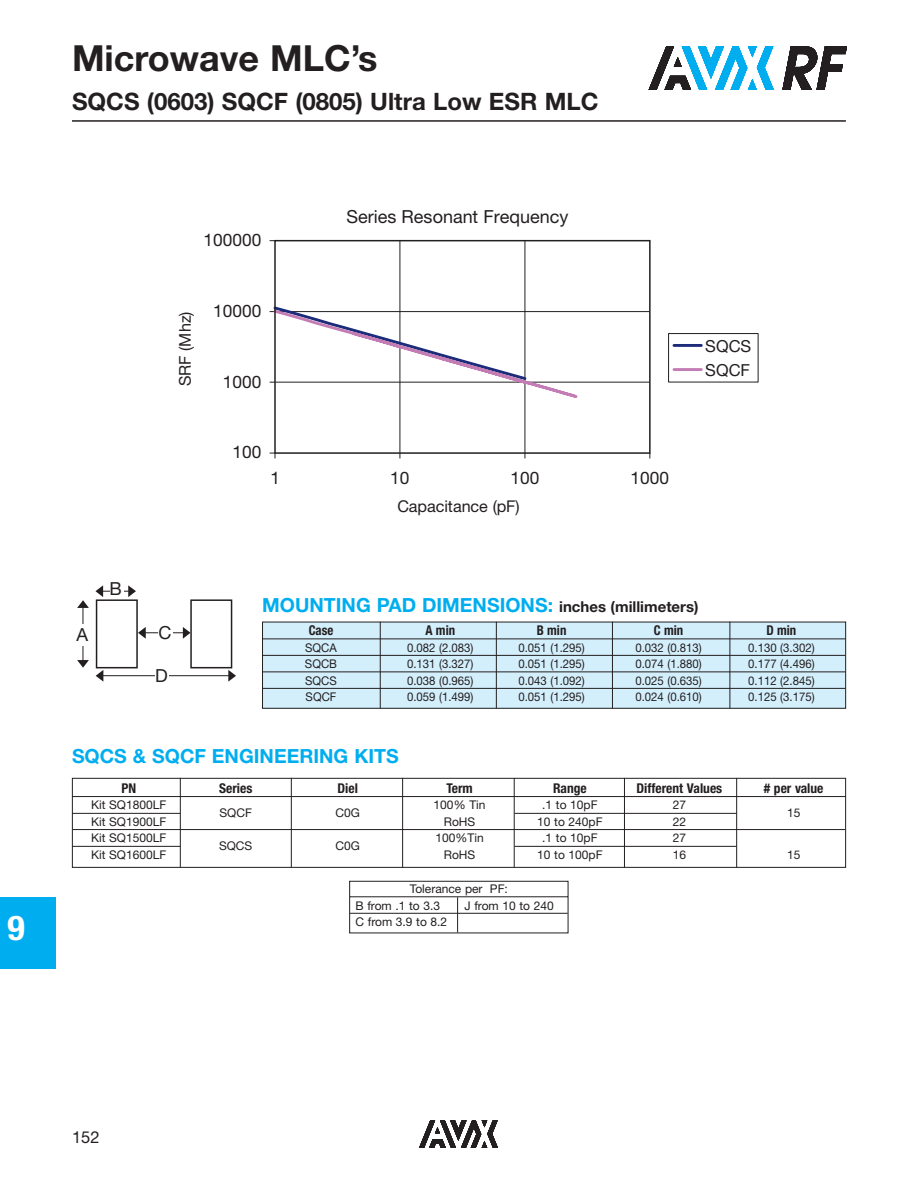
<style>
.page{position:relative;width:918px;height:1188px;background:#fff}
.page>*{position:absolute;margin:0;border:0;box-sizing:border-box;transform-origin:0 0}
.t1{font:700 36px "Helvetica Neue LT Std";color:#231f20}
.t2{font:700 condensed 34.2px "Helvetica Neue LT Std";color:#fff;scale:1.05 1}
.t3{font:700 24px "Helvetica Neue LT Std";color:#231f20}
.t4{font:700 19.5px "Helvetica Neue LT Std";color:#00aeef}
.t5{font:18px "Helvetica Neue";color:#231f20}
.t6{font:17.25px "Helvetica Neue";letter-spacing:.005em;color:#231f20}
.t7{font:16.5px/24.2px "Helvetica Neue";letter-spacing:.005em;color:#231f20}
.t8{font:16.5px "Helvetica Neue LT Std";color:#231f20}
.t9{font:16.2px "Helvetica Neue";color:#231f20}
.t10{font:700 condensed 13.5px "Helvetica Neue LT Std";color:#231f20}
.t11{font:700 condensed 13.5px "Helvetica Neue LT Std";color:#231f20;scale:.95 1}
.t12{font:12px "Helvetica Neue LT Std";color:#231f20;scale:.95 1}
.t13{font:12px/16.5px "Helvetica Neue LT Std";color:#231f20}
.s1{font-size:15px;color:#231f20}
</style>
<div class="page">
<div style="left:0;top:897px;width:55px;height:72px;background:#00aeef"></div>
<svg style="left:419px;top:1120px;width:79px;height:28px"></svg>
<svg style="left:782px;top:46px;width:65px;height:44px"></svg>
<svg style="left:649px;top:46px;width:125px;height:44px"></svg>
<hr style="left:72px;top:120px;width:774px;height:2px;background:#231f20">
<hr style="left:275px;top:382px;width:375px;height:1px;background:#231f20">
<hr style="left:275px;top:311px;width:375px;height:1px;background:#231f20">
<hr style="left:400px;top:241px;width:1px;height:212px;background:#231f20">
<hr style="left:525px;top:241px;width:1px;height:212px;background:#231f20">
<svg style="left:270px;top:453px;width:6px;height:5px"></svg>
<svg style="left:270px;top:304px;width:324px;height:95px"></svg>
<div style="left:668px;top:333px;width:90px;height:49px;border:1px solid #231f20"></div>
<hr style="left:674px;top:344px;width:27px;height:3px;background:#1c2b7a">
<hr style="left:674px;top:368px;width:27px;height:3px;background:#c47cb4">
<div style="left:274px;top:240px;width:377px;height:214px;border:2px solid #231f20"></div>
<div style="left:96px;top:599px;width:42px;height:69px;border:2px solid #231f20"></div>
<div style="left:190px;top:599px;width:42px;height:69px;border:2px solid #231f20"></div>
<hr style="left:83px;top:608px;width:1px;height:52px;background:#231f20">
<svg style="left:77px;top:600px;width:12px;height:8px"></svg>
<svg style="left:77px;top:660px;width:12px;height:8px"></svg>
<div style="left:76px;top:624px;width:15px;height:22px;background:#fff"></div>
<hr style="left:103px;top:675px;width:125px;height:1px;background:#231f20">
<svg style="left:96px;top:670px;width:7px;height:12px"></svg>
<svg style="left:228px;top:670px;width:8px;height:12px"></svg>
<div style="left:155px;top:665px;width:14px;height:22px;background:#fff"></div>
<hr style="left:144px;top:632px;width:39px;height:1px;background:#231f20">
<svg style="left:138px;top:627px;width:8px;height:12px"></svg>
<svg style="left:183px;top:627px;width:8px;height:12px"></svg>
<svg style="left:95px;top:585px;width:41px;height:12px"></svg>
<div style="left:158px;top:622px;width:15px;height:22px;background:#fff"></div>
<div style="left:110px;top:579px;width:14px;height:18px;background:#fff"></div>
<div style="left:263px;top:622px;width:583px;height:86px;background:#d4effc"></div>
<div style="left:262px;top:622px;width:584px;height:87px;border:1px solid #231f20"></div>
<hr style="left:263px;top:639px;width:582px;height:1px;background:#231f20">
<hr style="left:263px;top:655px;width:582px;height:1px;background:#231f20">
<hr style="left:263px;top:672px;width:582px;height:1px;background:#231f20">
<hr style="left:263px;top:688px;width:582px;height:1px;background:#231f20">
<hr style="left:380px;top:622px;width:1px;height:86px;background:#231f20">
<hr style="left:496px;top:622px;width:1px;height:86px;background:#231f20">
<hr style="left:612px;top:622px;width:1px;height:86px;background:#231f20">
<hr style="left:730px;top:622px;width:1px;height:86px;background:#231f20">
<svg style="left:72px;top:778px;width:774px;height:90px"></svg>
<hr style="left:73px;top:829px;width:772px;height:1px;background:#231f20">
<hr style="left:72px;top:813px;width:108px;height:1px;background:#231f20">
<hr style="left:72px;top:846px;width:108px;height:1px;background:#231f20">
<hr style="left:515px;top:813px;width:222px;height:1px;background:#231f20">
<hr style="left:515px;top:846px;width:222px;height:1px;background:#231f20">
<hr style="left:180px;top:778px;width:1px;height:89px;background:#231f20">
<hr style="left:291px;top:778px;width:1px;height:89px;background:#231f20">
<hr style="left:402px;top:778px;width:1px;height:89px;background:#231f20">
<hr style="left:514px;top:778px;width:1px;height:90px;background:#231f20">
<hr style="left:624px;top:778px;width:1px;height:90px;background:#231f20">
<hr style="left:736px;top:778px;width:1px;height:90px;background:#231f20">
<svg style="left:349px;top:881px;width:220px;height:53px"></svg>
<hr style="left:350px;top:913px;width:218px;height:1px;background:#231f20">
<hr style="left:457px;top:897px;width:1px;height:35px;background:#231f20">
<h2 class="t2" style="left:8px;top:916px;width:18px">9</h2>
<h1 class="t1" style="left:72px;top:45px;width:307px">Microwave MLC’s</h1>
<h3 class="t3" style="left:72px;top:93px;width:528px">SQCS (0603) SQCF (0805) Ultra Low ESR MLC</h3>
<h3 class="t5" style="left:76px;top:628px;width:13px">A</h3>
<h3 class="t5" style="left:110px;top:582px;width:14px">B</h3>
<h3 class="t6" style="left:203px;top:234px;width:60px">100000</h3>
<h3 class="t5" style="left:347px;top:210px;width:223px">Series Resonant Frequency</h3>
<h3 class="t9" style="left:179px;top:386px;width:76px;rotate:-90deg">SRF (Mhz)</h3>
<h3 class="t6" style="left:213px;top:305px;width:50px">10000</h3>
<h3 class="t6" style="left:223px;top:375px;width:40px">1000</h3>
<h3 class="t6" style="left:233px;top:446px;width:31px">100</h3>
<h3 class="t6" style="left:270px;top:471px;width:11px">1</h3>
<h3 class="t6" style="left:390px;top:471px;width:21px">10</h3>
<h3 class="t6" style="left:511px;top:471px;width:31px">100</h3>
<h3 class="t6" style="left:630px;top:471px;width:40px">1000</h3>
<h3 class="t9" style="left:397px;top:501px;width:124px">Capacitance (pF)</h3>
<h3 class="t7" style="left:705px;top:335px;width:48px">SQCS<br>SQCF</h3>
<h3 class="t5" style="left:158px;top:626px;width:14px">C</h3>
<h3 class="t5" style="left:155px;top:669px;width:14px">D</h3>
<h3 class="t4" style="left:262px;top:598px;width:438px">MOUNTING PAD DIMENSIONS: <span class="s1">inches (millimeters)</span></h3>
<p class="t11" style="left:309px;top:626px;width:27px">Case</p>
<p class="t11" style="left:425px;top:626px;width:33px">A min</p>
<p class="t11" style="left:537px;top:626px;width:33px">B min</p>
<p class="t11" style="left:654px;top:626px;width:33px">C min</p>
<p class="t11" style="left:766px;top:626px;width:33px">D min</p>
<p class="t12" style="left:305px;top:641px;width:35px">SQCA</p>
<p class="t12" style="left:407px;top:641px;width:71px">0.082 (2.083)</p>
<p class="t12" style="left:518px;top:641px;width:71px">0.051 (1.295)</p>
<p class="t12" style="left:635px;top:641px;width:71px">0.032 (0.813)</p>
<p class="t12" style="left:748px;top:641px;width:71px">0.130 (3.302)</p>
<p class="t12" style="left:305px;top:657px;width:35px">SQCB</p>
<p class="t12" style="left:407px;top:657px;width:71px">0.131 (3.327)</p>
<p class="t12" style="left:518px;top:657px;width:71px">0.051 (1.295)</p>
<p class="t12" style="left:635px;top:657px;width:71px">0.074 (1.880)</p>
<p class="t12" style="left:748px;top:657px;width:71px">0.177 (4.496)</p>
<p class="t12" style="left:305px;top:674px;width:35px">SQCS</p>
<p class="t12" style="left:407px;top:674px;width:71px">0.038 (0.965)</p>
<p class="t12" style="left:518px;top:674px;width:71px">0.043 (1.092)</p>
<p class="t12" style="left:635px;top:674px;width:71px">0.025 (0.635)</p>
<p class="t12" style="left:748px;top:674px;width:71px">0.112 (2.845)</p>
<p class="t12" style="left:306px;top:690px;width:34px">SQCF</p>
<p class="t12" style="left:407px;top:690px;width:71px">0.059 (1.499)</p>
<p class="t12" style="left:518px;top:690px;width:71px">0.051 (1.295)</p>
<p class="t12" style="left:635px;top:690px;width:71px">0.024 (0.610)</p>
<p class="t12" style="left:748px;top:690px;width:71px">0.125 (3.175)</p>
<h3 class="t4" style="left:72px;top:749px;width:328px">SQCS &amp; SQCF ENGINEERING KITS</h3>
<p class="t10" style="left:121px;top:783px;width:16px">PN</p>
<p class="t10" style="left:219px;top:783px;width:35px">Series</p>
<p class="t10" style="left:337px;top:783px;width:22px">Diel</p>
<p class="t10" style="left:446px;top:783px;width:28px">Term</p>
<p class="t10" style="left:553px;top:783px;width:35px">Range</p>
<p class="t10" style="left:637px;top:783px;width:87px">Different Values</p>
<p class="t10" style="left:764px;top:783px;width:61px"># per value</p>
<p class="t13" style="left:91px;top:797px;width:77px">Kit SQ1800LF</p>
<p class="t13" style="left:220px;top:805px;width:34px">SQCF</p>
<p class="t13" style="left:335px;top:805px;width:26px">C0G</p>
<p class="t13" style="left:434px;top:797px;width:53px">100% Tin</p>
<p class="t13" style="left:542px;top:797px;width:57px">.1 to 10pF</p>
<p class="t13" style="left:673px;top:797px;width:15px">27</p>
<p class="t13" style="left:787px;top:805px;width:15px">15</p>
<p class="t13" style="left:91px;top:814px;width:77px">Kit SQ1900LF</p>
<p class="t13" style="left:444px;top:814px;width:33px">RoHS</p>
<p class="t13" style="left:537px;top:814px;width:67px">10 to 240pF</p>
<p class="t13" style="left:673px;top:814px;width:15px">22</p>
<p class="t13" style="left:91px;top:830px;width:77px">Kit SQ1500LF</p>
<p class="t13" style="left:219px;top:838px;width:35px">SQCS</p>
<p class="t13" style="left:335px;top:838px;width:26px">C0G</p>
<p class="t13" style="left:435px;top:830px;width:50px">100%Tin</p>
<p class="t13" style="left:542px;top:830px;width:57px">.1 to 10pF</p>
<p class="t13" style="left:673px;top:830px;width:15px">27</p>
<p class="t13" style="left:91px;top:847px;width:77px">Kit SQ1600LF</p>
<p class="t13" style="left:444px;top:847px;width:33px">RoHS</p>
<p class="t13" style="left:537px;top:847px;width:67px">10 to 100pF</p>
<p class="t13" style="left:673px;top:847px;width:15px">16</p>
<p class="t13" style="left:787px;top:847px;width:15px">15</p>
<p class="t13" style="left:355px;top:881px;width:154px;text-indent:54px">Tolerance per PF:<br>B from .1 to 3.3</p>
<p class="t13" style="left:465px;top:897px;width:91px">J from 10 to 240</p>
<p class="t13" style="left:355px;top:914px;width:93px">C from 3.9 to 8.2</p>
<h3 class="t8" style="left:72px;top:1127px;width:29px">152</h3>
</div>
